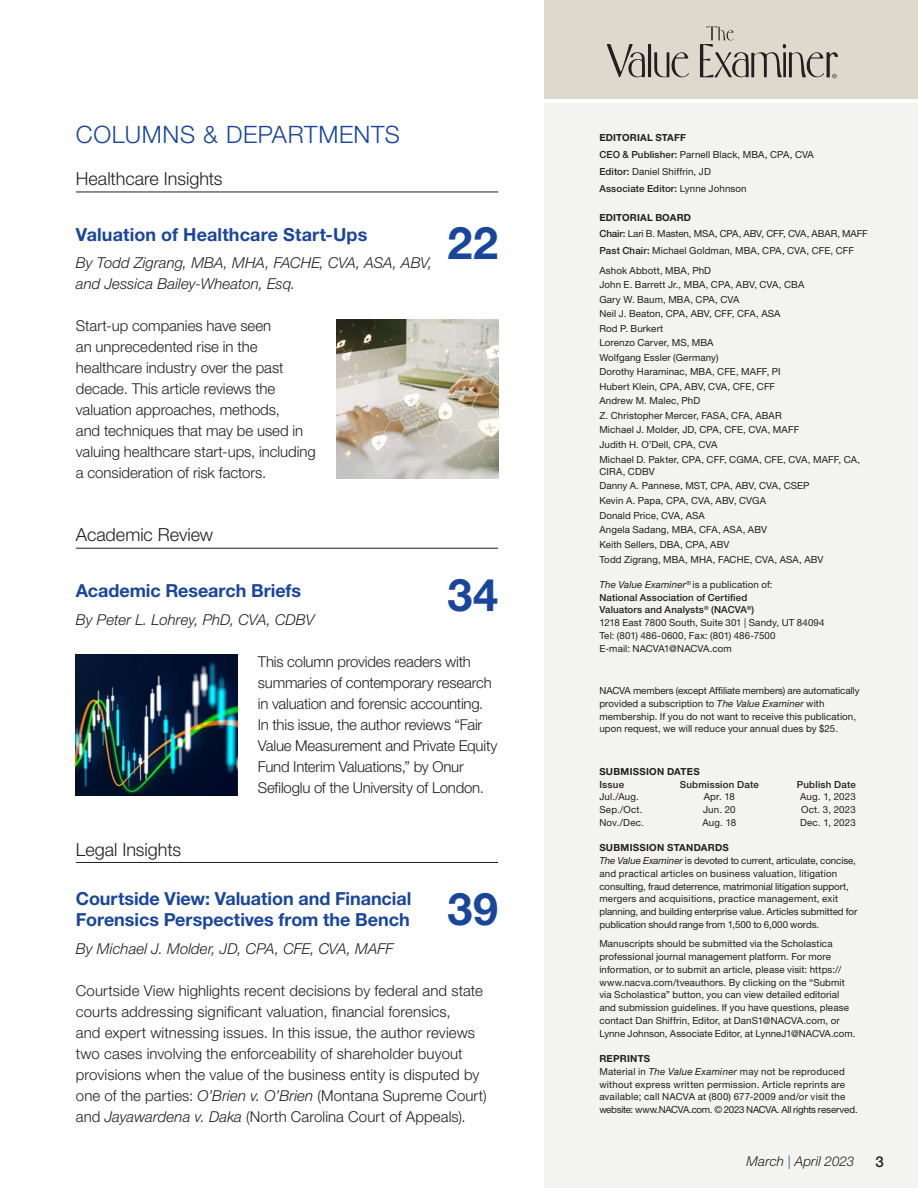
<style>
.page{position:relative;width:918px;height:1188px;background:#fff}
.page>*{position:absolute;margin:0;border:0;box-sizing:border-box;transform-origin:0 0}
.t1{font:700 45px "Helvetica Neue LT Std";color:#18469d}
.t2{font:300 24px "Helvetica Neue LT Std";letter-spacing:.025em;color:#18469d}
.t3{font:700 18px/21px "Helvetica Neue LT Std";color:#18469d}
.t4{font:300 18px "Helvetica Neue LT Std";color:#231f20}
.t5{font:300 15px/21px "Helvetica Neue LT Std";letter-spacing:-.005em;color:#231f20}
.t6{font:italic 300 15px/21px "Helvetica Neue LT Std";color:#231f20}
.t7{font:500 15px "Helvetica Neue LT Std";color:#231f20}
.t8{font:italic 300 13.5px "Helvetica Neue LT Std";letter-spacing:.01em;color:#231f20}
.t9{font:9.75px/12.8px "Helvetica Neue LT Std";letter-spacing:.01em;color:#231f20}
.t10{font:9.75px/12.8px "Helvetica Neue LT Std";letter-spacing:-.01em;color:#231f20}
.t11{font:500 9.75px "Helvetica Neue LT Std";letter-spacing:.02em;color:#231f20}
.t12{font:700 9.75px "Helvetica Neue LT Std";letter-spacing:.03em;color:#231f20}
.s1{font-style:italic}
.s2{font-weight:700}
.s3{font-weight:500}
.s4{font-style:normal;color:#18469d}
</style>
<div class="page">
<div style="left:545px;top:103px;width:373px;height:1085px;background:#f3f3ef"></div>
<hr style="left:76px;top:192px;width:422px;height:1px;background:#231f20">
<hr style="left:76px;top:548px;width:422px;height:1px;background:#231f20">
<hr style="left:76px;top:862px;width:422px;height:1px;background:#231f20">
<img style="left:336px;top:320px;width:162px;height:159px">
<img style="left:76px;top:654px;width:162px;height:142px">
<div style="left:545px;top:0;width:373px;height:99px;background:#ded9cd"></div>
<svg style="left:607px;top:44px;width:82px;height:34px"></svg>
<svg style="left:700px;top:26px;width:138px;height:52px"></svg>
<h2 class="t2" style="left:76px;top:120px;width:326px">COLUMNS &amp; DEPARTMENTS</h2>
<h3 class="t4" style="left:76px;top:168px;width:148px">Healthcare Insights</h3>
<h3 class="t3" style="left:76px;top:223px;width:293px">Valuation of Healthcare Start-Ups</h3>
<h3 class="t6" style="left:76px;top:252px;width:358px">By Todd Zigrang, MBA, MHA, FACHE, CVA, ASA, ABV, and Jessica Bailey-Wheaton, Esq.</h3>
<p class="t5" style="left:76px;top:315px;width:241px">Start-up companies have seen<br>an unprecedented rise in the healthcare industry over the past decade. This article reviews the valuation approaches, methods,<br>and techniques that may be used in valuing healthcare start-ups, including a consideration of risk factors.</p>
<h1 class="t1" style="left:448px;top:215px;width:52px">22</h1>
<h3 class="t4" style="left:76px;top:524px;width:139px">Academic Review</h3>
<h1 class="t1" style="left:447px;top:568px;width:52px">34</h1>
<h3 class="t3" style="left:76px;top:579px;width:227px">Academic Research Briefs</h3>
<h3 class="t6" style="left:76px;top:608px;width:240px">By Peter L. Lohrey, PhD, CVA, CDBV</h3>
<p class="t5" style="left:258px;top:650px;width:241px">This column provides readers with summaries of contemporary research in valuation and forensic accounting.<br>In this issue, the author reviews “Fair Value Measurement and Private Equity Fund Interim Valuations,” by Onur Sefiloglu of the University of London.</p>
<h3 class="t4" style="left:76px;top:838px;width:107px">Legal Insights</h3>
<h3 class="t3" style="left:76px;top:888px;width:337px">Courtside View: Valuation and Financial<br>Forensics Perspectives from the Bench</h3>
<h3 class="t6" style="left:76px;top:938px;width:319px">By Michael J. Molder, JD, CPA, CFE, CVA, MAFF</h3>
<p class="t5" style="left:76px;top:980px;width:412px">Courtside View highlights recent decisions by federal and state courts addressing significant valuation, financial forensics,<br>and expert witnessing issues. In this issue, the author reviews two cases involving the enforceability of shareholder buyout provisions when the value of the business entity is disputed by one of the parties: <span class="s1">O’Brien v. O’Brien</span> (Montana Supreme Court) and <span class="s1">Jayawardena v. Daka</span> (North Carolina Court of Appeals).</p>
<h1 class="t1" style="left:448px;top:881px;width:52px">39</h1>
<p class="t9" style="left:599px;top:129px;width:216px;line-height:17px"><span class="s2">EDITORIAL STAFF<br></span><span class="s3">CEO &amp; Publisher:</span> Parnell Black, MBA, CPA, CVA<br><span class="s3">Editor:</span> Daniel Shiffrin, JD<br><span class="s3">Associate Editor:</span> Lynne Johnson</p>
<p class="t9" style="left:599px;top:208px;width:270px;line-height:17px"><span class="s2">EDITORIAL BOARD<br></span><span class="s3">Chair:</span> Lari B. Masten, MSA, CPA, ABV, CFF, CVA, ABAR, MAFF<br><span class="s3">Past Chair:</span> Michael Goldman, MBA, CPA, CVA, CFE, CFF</p>
<p class="t9" style="left:599px;top:263px;width:262px;line-height:14.5px">Ashok Abbott, MBA, PhD<br>John E. Barrett Jr., MBA, CPA, ABV, CVA, CBA<br>Gary W. Baum, MBA, CPA, CVA<br>Neil J. Beaton, CPA, ABV, CFF, CFA, ASA<br>Rod P. Burkert<br>Lorenzo Carver, MS, MBA<br>Wolfgang Essler (Germany)<br>Dorothy Haraminac, MBA, CFE, MAFF, PI<br>Hubert Klein, CPA, ABV, CVA, CFE, CFF<br>Andrew M. Malec, PhD<br>Z. Christopher Mercer, FASA, CFA, ABAR<br>Michael J. Molder, JD, CPA, CFE, CVA, MAFF<br>Judith H. O’Dell, CPA, CVA<br>Michael D. Pakter, CPA, CFF, CGMA, CFE, CVA, MAFF, CA,</p>
<p class="t9" style="left:599px;top:464px;width:226px;line-height:14.5px">CIRA, CDBV<br>Danny A. Pannese, MST, CPA, ABV, CVA, CSEP<br>Kevin A. Papa, CPA, CVA, ABV, CVGA<br>Donald Price, CVA, ASA<br>Angela Sadang, MBA, CFA, ASA, ABV<br>Keith Sellers, DBA, CPA, ABV<br>Todd Zigrang, MBA, MHA, FACHE, CVA, ASA, ABV</p>
<p class="t9" style="left:599px;top:578px;width:227px"><span class="s1">The Value Examiner</span><sup>®</sup> is a publication of:<br><span class="s3">National Association of Certified<br>Valuators and Analysts</span><sup>®</sup> <span class="s3">(NACVA</span><sup>®</sup><span class="s3">)<br></span>1218 East 7800 South, Suite 301 | Sandy, UT 84094<br>Tel: (801) 486-0600, Fax: (801) 486-7500<br>E-mail: NACVA1@NACVA.com</p>
<p class="t9" style="left:599px;top:684px;width:262px">NACVA members (except Affiliate members) are automatically provided a subscription to <span class="s1">The Value Examiner</span> with membership. If you do not want to receive this publication, upon request, we will reduce your annual dues by $25.</p>
<p class="t12" style="left:599px;top:765px;width:102px">SUBMISSION DATES</p>
<p class="t11" style="left:599px;top:778px;width:26px">Issue</p>
<p class="t11" style="left:680px;top:778px;width:80px">Submission Date</p>
<p class="t11" style="left:797px;top:778px;width:61px">Publish Date</p>
<p class="t9" style="left:599px;top:790px;width:41px">Jul./Aug.</p>
<p class="t9" style="left:704px;top:790px;width:33px">Apr. 18</p>
<p class="t9" style="left:800px;top:790px;width:57px">Aug. 1, 2023</p>
<p class="t9" style="left:599px;top:803px;width:45px">Sep./Oct.</p>
<p class="t9" style="left:703px;top:803px;width:34px">Jun. 20</p>
<p class="t9" style="left:801px;top:803px;width:56px">Oct. 3, 2023</p>
<p class="t9" style="left:599px;top:816px;width:46px">Nov./Dec.</p>
<p class="t9" style="left:702px;top:816px;width:35px">Aug. 18</p>
<p class="t9" style="left:800px;top:816px;width:57px">Dec. 1, 2023</p>
<p class="t10" style="left:599px;top:841px;width:259px"><span class="s2">SUBMISSION STANDARDS<br></span><span class="s1">The Value Examiner</span> is devoted to current, articulate, concise, and practical articles on business valuation, litigation consulting, fraud deterrence, matrimonial litigation support, mergers and acquisitions, practice management, exit planning, and building enterprise value. Articles submitted for publication should range from 1,500 to 6,000 words.</p>
<p class="t9" style="left:599px;top:937px;width:258px">Manuscripts should be submitted via the Scholastica professional journal management platform. For more information, or to submit an article, please visit: https:// www.nacva.com/tveauthors. By clicking on the “Submit via Scholastica” button, you can view detailed editorial and submission guidelines. If you have questions, please contact Dan Shiffrin, Editor, at DanS1@NACVA.com, or Lynne Johnson, Associate Editor, at LynneJ1@NACVA.com.</p>
<p class="t9" style="left:599px;top:1052px;width:260px"><span class="s2">REPRINTS<br></span>Material in <span class="s1">The Value Examiner</span> may not be reproduced without express written permission. Article reprints are available; call NACVA at (800) 677-2009 and/or visit the website: www.NACVA.com. © 2023 NACVA. All rights reserved.</p>
<h3 class="t8" style="left:747px;top:1153px;width:109px">March <span class="s4">|</span> April 2023</h3>
<h3 class="t7" style="left:875px;top:1153px;width:10px">3</h3>
</div>
